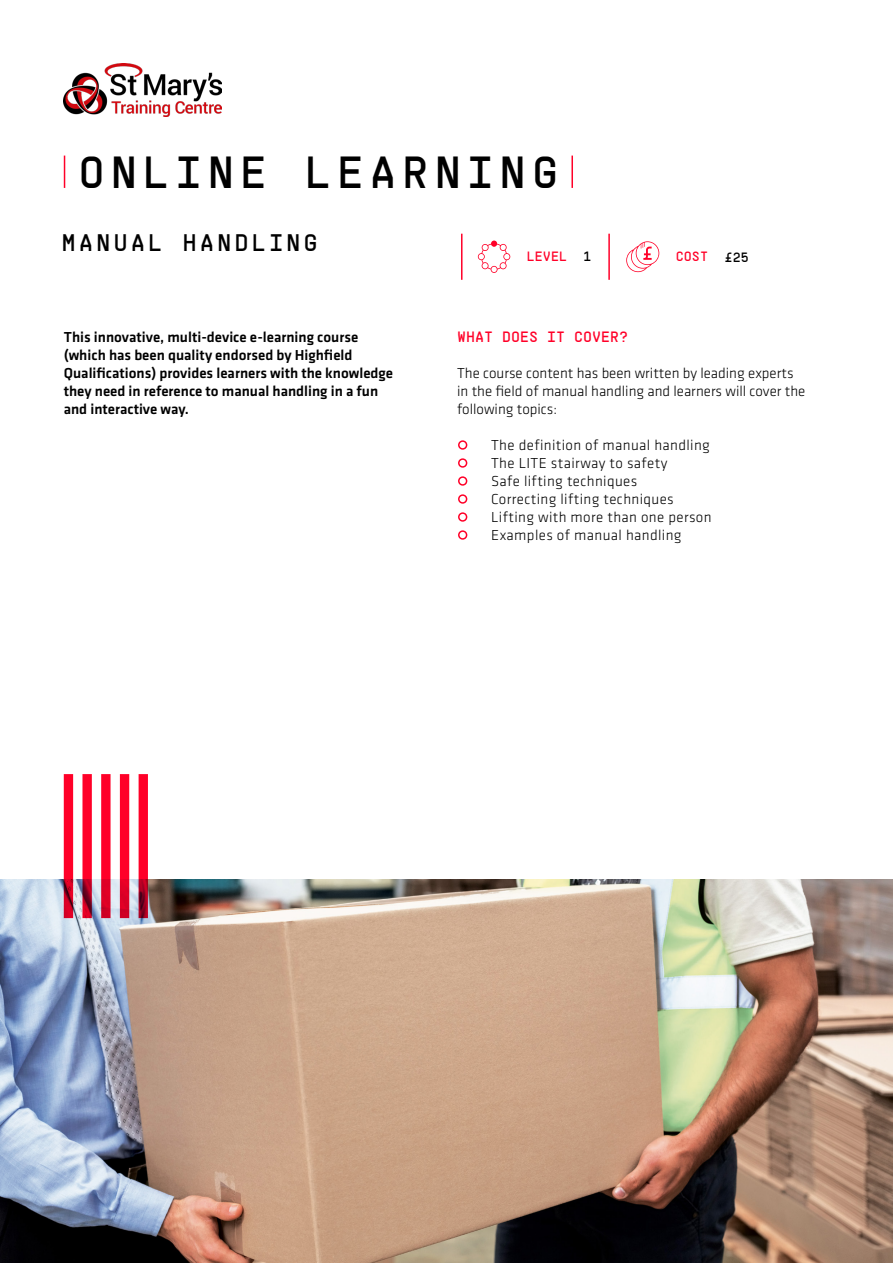
<style>
.page{position:relative;width:893px;height:1263px;background:#fff}
.page>*{position:absolute;margin:0;border:0;box-sizing:border-box;transform-origin:0 0}
.TITLE_1{font:45px "Supply";letter-spacing:.12em;color:#000}
.TITLE_2{font:24px "Supply";letter-spacing:.12em;color:#000}
.t1{font:500 15px/18px "Klavika Basic";color:#000}
.BODY_TEXT{font:300 15px "Klavika Basic";letter-spacing:.025em;color:#000}
.BODY_TEXT-2{font:300 15px/18px "Klavika Basic";color:#000}
.Paragraph_Style_1{font:15px "Supply";color:#ff0028}
.t2{font:13.5px "Supply";color:#ff0028}
.t3{font:13.5px "Supply";color:#000}
</style>
<div class="page">
<img style="left:1px;top:879px;width:892px;height:384px">
<hr style="left:461px;top:234px;width:1px;height:46px;background:#ff0028">
<hr style="left:608px;top:234px;width:2px;height:46px;background:#ff0028">
<svg style="left:626px;top:241px;width:33px;height:31px"></svg>
<svg style="left:478px;top:241px;width:32px;height:32px"></svg>
<svg style="left:458px;top:440px;width:10px;height:10px"></svg>
<svg style="left:458px;top:458px;width:10px;height:10px"></svg>
<svg style="left:458px;top:476px;width:10px;height:10px"></svg>
<svg style="left:458px;top:494px;width:10px;height:10px"></svg>
<svg style="left:458px;top:512px;width:10px;height:10px"></svg>
<svg style="left:458px;top:530px;width:10px;height:10px"></svg>
<hr style="left:64px;top:156px;width:1px;height:32px;background:#ff0028">
<hr style="left:571px;top:156px;width:2px;height:32px;background:#ff0028">
<svg style="left:139px;top:774px;width:9px;height:144px"></svg>
<svg style="left:120px;top:774px;width:9px;height:144px"></svg>
<svg style="left:101px;top:774px;width:10px;height:144px"></svg>
<svg style="left:82px;top:774px;width:10px;height:144px"></svg>
<svg style="left:64px;top:774px;width:9px;height:144px"></svg>
<img style="left:64px;top:63px;width:157px;height:53px">
<p class="TITLE_1" style="left:78px;top:141px;width:482px">ONLINE LEARNING</p>
<p class="TITLE_2" style="left:62px;top:226px;width:258px">MANUAL HANDLING</p>
<p class="t1" style="left:64px;top:328px;width:296px">This innovative, multi-device e-learning course</p>
<p class="t1" style="left:64px;top:346px;width:331px">(which has been quality endorsed by Highfield<br>Qualifications) provides learners with the knowledge</p>
<p class="t1" style="left:64px;top:382px;width:316px">they need in reference to manual handling in a fun</p>
<p class="t1" style="left:64px;top:400px;width:127px">and interactive way.</p>
<p class="t2" style="left:527px;top:247px;width:42px">LEVEL</p>
<p class="t3" style="left:584px;top:247px;width:10px">1</p>
<p class="t2" style="left:676px;top:247px;width:34px">COST</p>
<p class="t3" style="left:725px;top:247px;width:26px">£25</p>
<p class="Paragraph_Style_1" style="left:457px;top:326px;width:173px">WHAT DOES IT COVER?</p>
<p class="BODY_TEXT-2" style="left:457px;top:364px;width:350px">The course content has been written by leading experts in the field of manual handling and learners will cover the following topics:</p>
<p class="BODY_TEXT" style="left:491px;top:436px;width:220px">The definition of manual handling</p>
<p class="BODY_TEXT" style="left:491px;top:454px;width:178px">The LITE stairway to safety</p>
<p class="BODY_TEXT" style="left:491px;top:472px;width:148px">Safe lifting techniques</p>
<p class="BODY_TEXT" style="left:491px;top:490px;width:184px">Correcting lifting techniques</p>
<p class="BODY_TEXT" style="left:491px;top:508px;width:222px">Lifting with more than one person</p>
<p class="BODY_TEXT" style="left:491px;top:526px;width:192px">Examples of manual handling</p>
</div>
